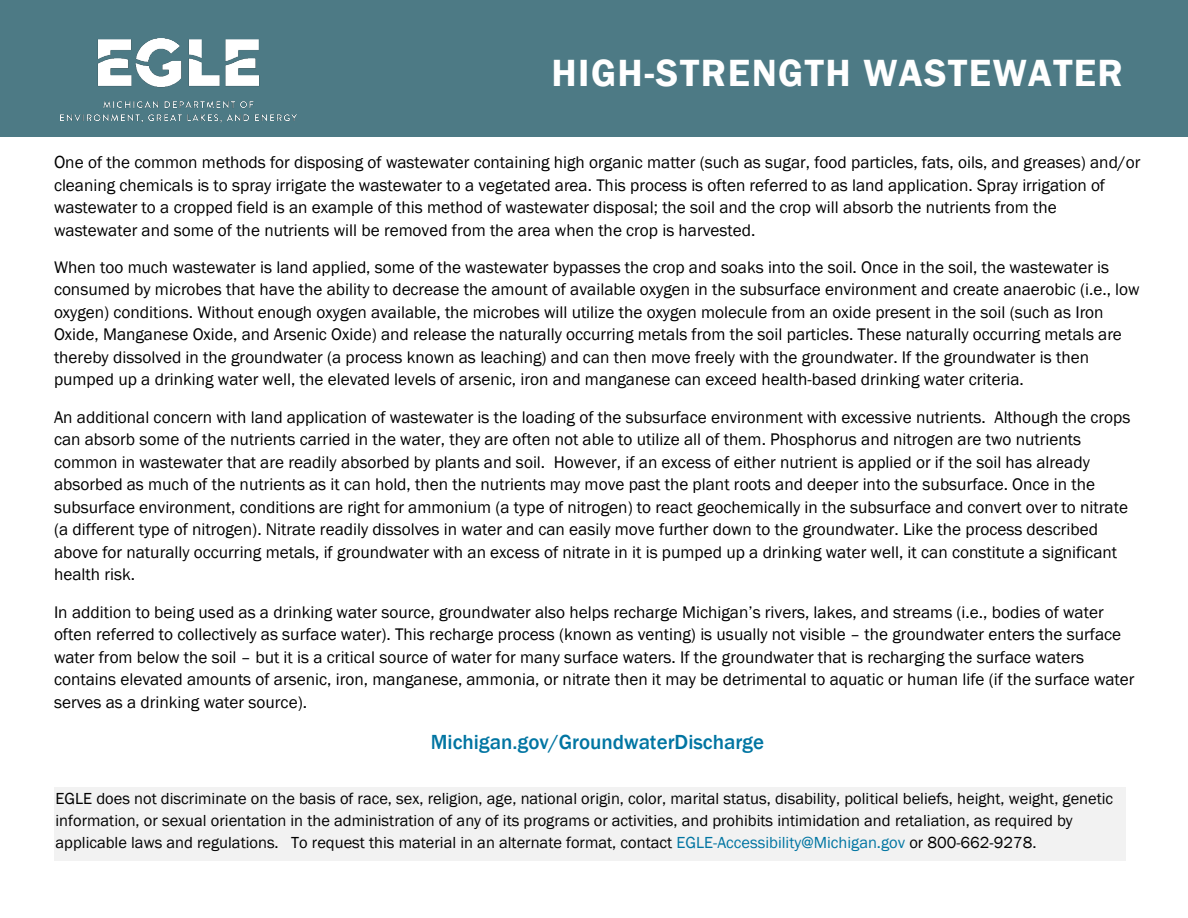
<style>
.page{position:relative;width:1188px;height:918px;background:#fff}
.page>*{position:absolute;margin:0;border:0;box-sizing:border-box;transform-origin:0 0}
.t1{font:600 39px "Franklin Gothic";letter-spacing:.04em;color:#fff}
.t2{font:500 21px "Franklin Gothic";color:#0075a2}
.t3{font:17.25px/22.5px "Franklin Gothic";color:#000}
.t4{font:16.5px/22.5px "Franklin Gothic";color:#000}
.s1{font-size:18px}
.s2{color:#0075a2}
</style>
<div class="page">
<div style="left:54px;top:787px;width:1072px;height:74px;background:#f2f2f2"></div>
<div style="left:0;top:0;width:1188px;height:137px;background:#4d7a85"></div>
<img style="left:60px;top:38px;width:236px;height:84px">
<p class="t1" style="left:552px;top:49px;width:573px">HIGH-STRENGTH WASTEWATER</p>
<p class="t3" style="left:54px;top:151px;width:1088px"><span class="s1">O</span>ne of the common methods for disposing of wastewater containing high organic matter (such as sugar, food particles, fats, oils, and greases) and/or cleaning chemicals is to spray irrigate the wastewater to a vegetated area. This process is often referred to as land application. Spray irrigation of wastewater to a cropped field is an example of this method of wastewater disposal; the soil and the crop will absorb the nutrients from the wastewater and some of the nutrients will be removed from the area when the crop is harvested.</p>
<p class="t3" style="left:54px;top:256px;width:1087px">When too much wastewater is land applied, some of the wastewater bypasses the crop and soaks into the soil. Once in the soil, the wastewater is consumed by microbes that have the ability to decrease the amount of available oxygen in the subsurface environment and create anaerobic (i.e., low oxygen) conditions. Without enough oxygen available, the microbes will utilize the oxygen molecule from an oxide present in the soil (such as Iron Oxide, Manganese Oxide, and Arsenic Oxide) and release the naturally occurring metals from the soil particles. These naturally occurring metals are thereby dissolved in the groundwater (a process known as leaching) and can then move freely with the groundwater. If the groundwater is then pumped up a drinking water well, the elevated levels of arsenic, iron and manganese can exceed health-based drinking water criteria.</p>
<p class="t3" style="left:54px;top:406px;width:1078px">An additional concern with land application of wastewater is the loading of the subsurface environment with excessive nutrients. Although the crops can absorb some of the nutrients carried in the water, they are often not able to utilize all of them. Phosphorus and nitrogen are two nutrients common in wastewater that are readily absorbed by plants and soil. However, if an excess of either nutrient is applied or if the soil has already absorbed as much of the nutrients as it can hold, then the nutrients may move past the plant roots and deeper into the subsurface. Once in the subsurface environment, conditions are right for ammonium (a type of nitrogen) to react geochemically in the subsurface and convert over to nitrate (a different type of nitrogen). Nitrate readily dissolves in water and can easily move further down to the groundwater. Like the process described above for naturally occurring metals, if groundwater with an excess of nitrate in it is pumped up a drinking water well, it can constitute a significant health risk.</p>
<p class="t3" style="left:54px;top:601px;width:1082px">In addition to being used as a drinking water source, groundwater also helps recharge Michigan’s rivers, lakes, and streams (i.e., bodies of water often referred to collectively as surface water). This recharge process (known as venting) is usually not visible – the groundwater enters the surface water from below the soil – but it is a critical source of water for many surface waters. If the groundwater that is recharging the surface waters contains elevated amounts of arsenic, iron, manganese, ammonia, or nitrate then it may be detrimental to aquatic or human life (if the surface water serves as a drinking water source).</p>
<p class="t2" style="left:431px;top:729px;width:335px">Michigan.gov/GroundwaterDischarge</p>
<p class="t4" style="left:56px;top:787px;width:1059px">EGLE does not discriminate on the basis of race, sex, religion, age, national origin, color, marital status, disability, political beliefs, height, weight, genetic information, or sexual orientation in the administration of any of its programs or activities, and prohibits intimidation and retaliation, as required by applicable laws and regulations. To request this material in an alternate format, contact <span class="s2">EGLE-Accessibility@Michigan.gov</span> or 800-662-9278.</p>
</div>
